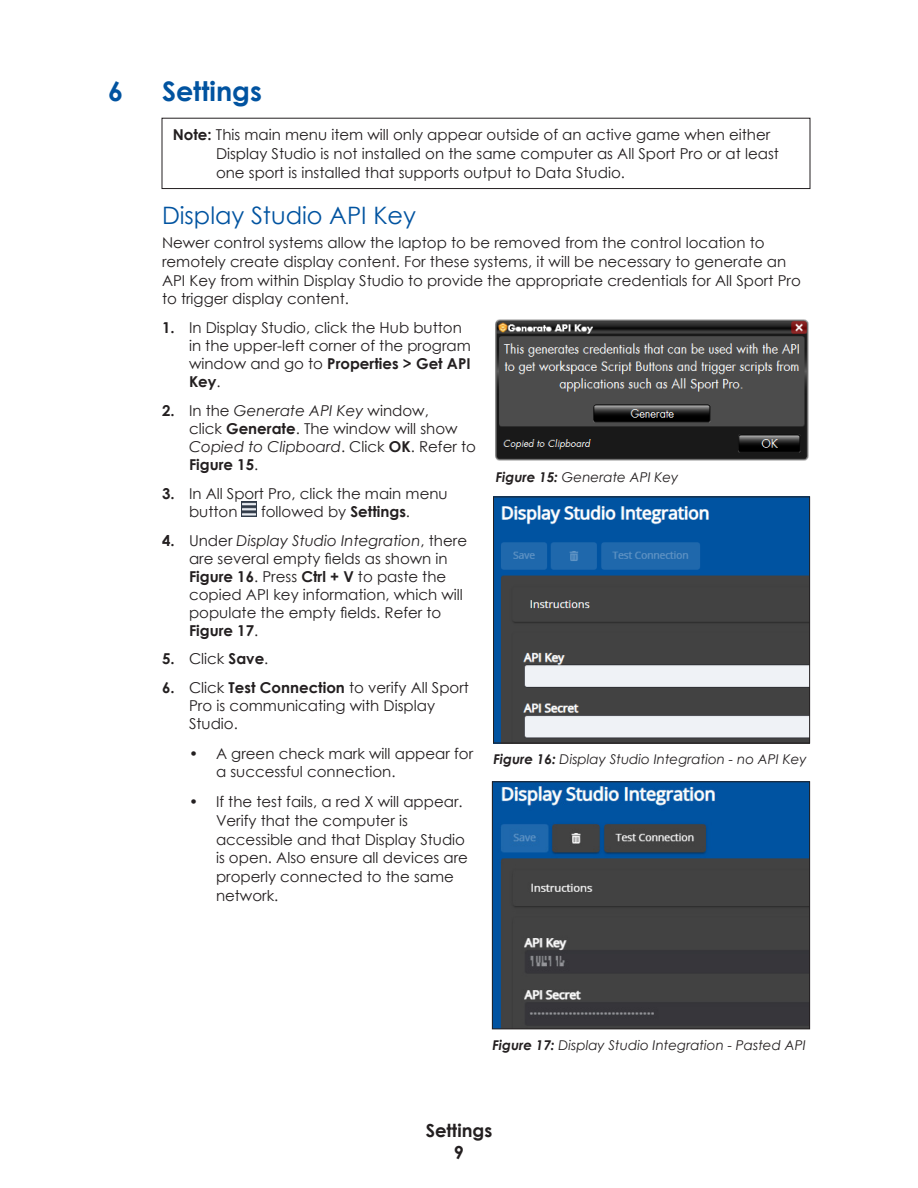
<style>
.page{position:relative;width:918px;height:1188px;background:#fff}
.page>*{position:absolute;margin:0;border:0;box-sizing:border-box;transform-origin:0 0}
.t1{font:700 27px "Century Gothic";color:#0153a0}
.Heading_2{font:24px "Century Gothic";color:#0153a0}
.t2{font:700 18px/22.5px "Century Gothic";color:#231f20;text-align:center}
.Intro_Text{font:15px/18px "Century Gothic";color:#231f20}
.Note_-_Column_Width{font:15px/18.8px "Century Gothic";color:#231f20}
.t3{font:700 15px "Century Gothic";color:#231f20}
.t4{font:italic 13.5px "Century Gothic";color:#231f20}
.s1{font-weight:700}
.s2{font-style:italic}
.s3{font-weight:400}
</style>
<div class="page">
<div style="left:162px;top:118px;width:648px;height:71px;border:1px solid #231f20"></div>
<img style="left:242px;top:502px;width:15px;height:15px">
<img style="left:495px;top:319px;width:314px;height:142px">
<img style="left:495px;top:499px;width:313px;height:242px">
<div style="left:493px;top:497px;width:317px;height:246px;border:1px solid #231f20"></div>
<img style="left:494px;top:783px;width:314px;height:244px">
<div style="left:492px;top:781px;width:318px;height:248px;border:1px solid #231f20"></div>
<p class="t1" style="left:108px;top:71px;width:17px">6</p>
<p class="t1" style="left:162px;top:71px;width:101px">Settings</p>
<p class="Note_-_Column_Width" style="left:216px;top:125px;width:565px;text-indent:-43px"><span class="s1">Note:</span> This main menu item will only appear outside of an active game when either<br>Display Studio is not installed on the same computer as All Sport Pro or at least one sport is installed that supports output to Data Studio.</p>
<p class="Heading_2" style="left:162px;top:199px;width:256px">Display Studio API Key</p>
<p class="Intro_Text" style="left:162px;top:233px;width:640px;line-height:18.8px">Newer control systems allow the laptop to be removed from the control location to remotely create display content. For these systems, it will be necessary to generate an API Key from within Display Studio to provide the appropriate credentials for All Sport Pro to trigger display content.</p>
<p class="Intro_Text" style="left:189px;top:319px;width:283px;text-indent:-27px"><span class="s1">1.</span> In Display Studio, click the Hub button in the upper-left corner of the program window and go to <span class="s1">Properties &gt; Get API<br>Key</span>.</p>
<p class="Intro_Text" style="left:189px;top:401px;width:289px;text-indent:-27px"><span class="s1">2.</span> In the <span class="s2">Generate API Key</span> window,<br>click <span class="s1">Generate</span>. The window will show<br><span class="s2">Copied to Clipboard</span>. Click <span class="s1">OK</span>. Refer to<br><span class="s1">Figure 15</span>.</p>
<p class="Intro_Text" style="left:189px;top:484px;width:260px;text-indent:-27px"><span class="s1">3.</span> In All Sport Pro, click the main menu button</p>
<p class="t4" style="left:496px;top:468px;width:184px"><span class="s1">Figure 15:</span> Generate API Key</p>
<p class="Intro_Text" style="left:261px;top:502px;width:151px">followed by <span class="s1">Settings</span>.</p>
<p class="Intro_Text" style="left:189px;top:531px;width:280px;text-indent:-27px"><span class="s1">4.</span> Under <span class="s2">Display Studio Integration</span>, there are several empty fields as shown in <span class="s1">Figure 16</span>. Press <span class="s1">Ctrl + V</span> to paste the copied API key information, which will populate the empty fields. Refer to <span class="s1">Figure 17</span>.</p>
<p class="t3" style="left:162px;top:648px;width:108px">5. <span class="s3">Click</span> Save<span class="s3">.</span></p>
<p class="Intro_Text" style="left:189px;top:679px;width:282px;text-indent:-27px"><span class="s1">6.</span> Click <span class="s1">Test Connection</span> to verify All Sport<br>Pro is communicating with Display<br>Studio.</p>
<p class="Intro_Text" style="left:216px;top:744px;width:259px;line-height:18.8px;text-indent:-27px">• A green check mark will appear for a successful connection.</p>
<p class="Intro_Text" style="left:216px;top:792px;width:254px;line-height:18.8px;text-indent:-27px">• If the test fails, a red X will appear.<br>Verify that the computer is accessible and that Display Studio is open. Also ensure all devices are properly connected to the same network.</p>
<p class="t4" style="left:494px;top:750px;width:315px"><span class="s1">Figure 16:</span> Display Studio Integration - no API Key</p>
<p class="t4" style="left:492px;top:1036px;width:315px"><span class="s1">Figure 17:</span> Display Studio Integration - Pasted API</p>
<p class="t2" style="left:426px;top:1118px;width:68px">Settings<br>9</p>
</div>
